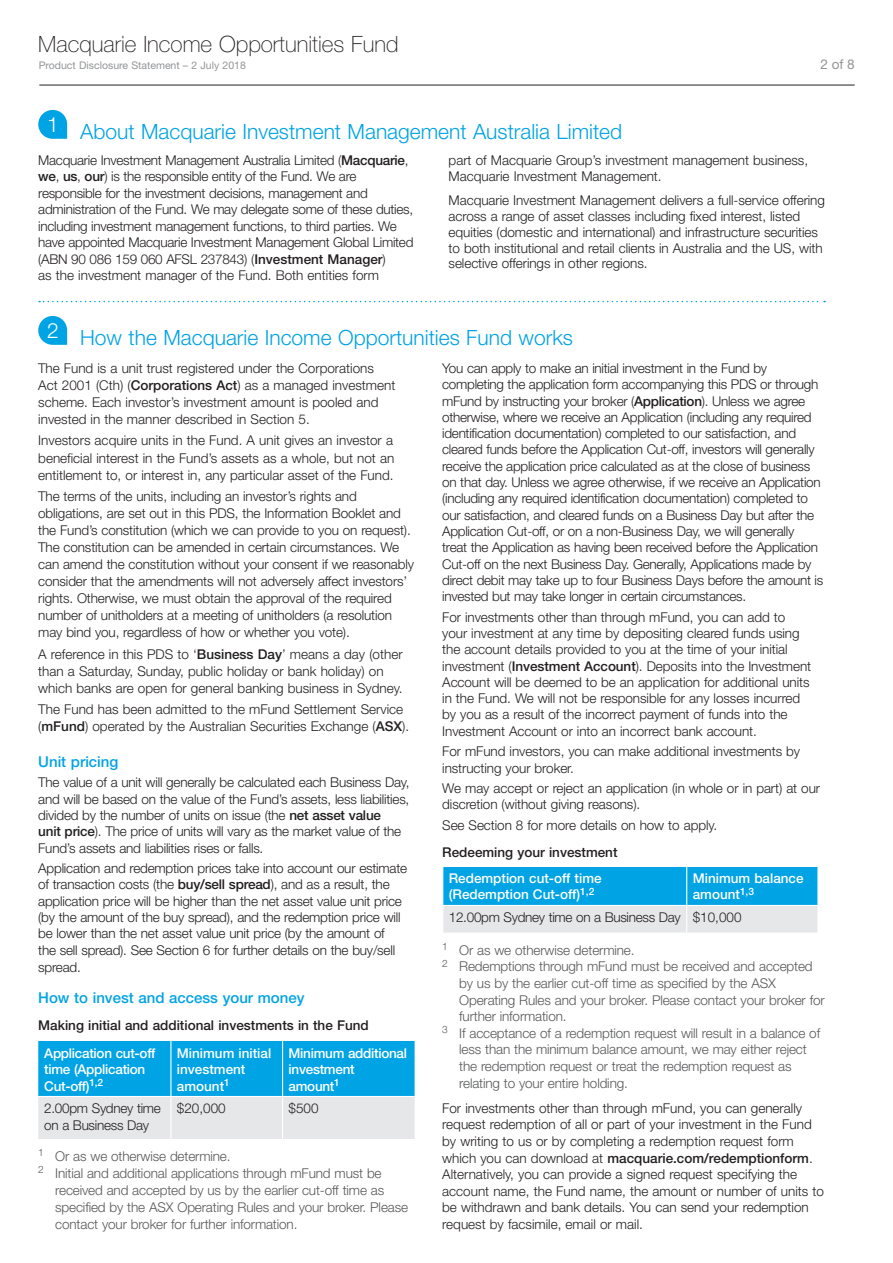
<style>
.page{position:relative;width:893px;height:1263px;background:#fff}
.page>*{position:absolute;margin:0;border:0;box-sizing:border-box;transform-origin:0 0}
.t1{font:100 22.5px "Helvetica Neue";color:#231f20}
.t2{font:300 21px "Helvetica Neue";color:#00a3e4}
.t3{font:500 15px "Helvetica Neue";color:#00a3e4}
.t4{font:300 13.5px/16.4px "Helvetica Neue";letter-spacing:-.01em;color:#231f20}
.t5{font:300 13.5px "Helvetica Neue";letter-spacing:-.01em;color:#57585a}
.t6{font:500 13.5px/16.5px "Helvetica Neue";color:#fff}
.t7{font:500 13.5px/16.5px "Helvetica Neue";letter-spacing:-.02em;color:#fff}
.t8{font:500 13.5px "Helvetica Neue";color:#231f20}
.t9{font:13.5px "Helvetica Neue";color:#939598}
.t10{font:10.5px "Helvetica Neue";color:#939598}
.s1{font-weight:500}
</style>
<div class="page">
<hr style="left:39px;top:85px;width:816px;height:1px;background:#231f20">
<svg style="left:39px;top:301px;width:786px;height:1px"></svg>
<svg style="left:38px;top:316px;width:29px;height:29px"></svg>
<svg style="left:38px;top:110px;width:29px;height:29px"></svg>
<svg style="left:38px;top:1041px;width:377px;height:98px;background:#64c0e6"></svg>
<hr style="left:38px;top:1096px;width:133px;height:1px;background:#fff">
<hr style="left:171px;top:1096px;width:112px;height:1px;background:#fff">
<hr style="left:283px;top:1096px;width:132px;height:1px;background:#fff">
<hr style="left:170px;top:1041px;width:1px;height:55px;background:#fff">
<hr style="left:282px;top:1041px;width:1px;height:55px;background:#fff">
<hr style="left:170px;top:1097px;width:1px;height:42px;background:#fff">
<hr style="left:282px;top:1097px;width:1px;height:42px;background:#fff">
<svg style="left:442px;top:866px;width:376px;height:66px;background:#64c1e6"></svg>
<hr style="left:817px;top:906px;width:2px;height:26px;background:#fff">
<h1 class="t1" style="left:38px;top:31px;width:362px">Macquarie Income Opportunities Fund</h1>
<p class="t10" style="left:39px;top:59px;width:209px">Product Disclosure Statement – 2 July 2018</p>
<p class="t9" style="left:820px;top:56px;width:36px">2 of 8</p>
<h2 class="t2" style="left:47px;top:118px;width:576px"><sup>1</sup> About Macquarie Investment Management Australia Limited</h2>
<p class="t4" style="left:38px;top:151px;width:377px">Macquarie Investment Management Australia Limited (<span class="s1">Macquarie</span>, <span class="s1">we</span>, <span class="s1">us</span>, <span class="s1">our</span>) is the responsible entity of the Fund. We are responsible for the investment decisions, management and administration of the Fund. We may delegate some of these duties, including investment management functions, to third parties. We have appointed Macquarie Investment Management Global Limited (ABN 90 086 159 060 AFSL 237843) (<span class="s1">Investment Manager</span>)<br>as the investment manager of the Fund. Both entities form</p>
<p class="t4" style="left:449px;top:151px;width:361px">part of Macquarie Group’s investment management business,<br>Macquarie Investment Management.</p>
<p class="t4" style="left:449px;top:192px;width:378px;line-height:15.8px">Macquarie Investment Management delivers a full-service offering across a range of asset classes including fixed interest, listed equities (domestic and international) and infrastructure securities to both institutional and retail clients in Australia and the US, with selective offerings in other regions.</p>
<h2 class="t2" style="left:47px;top:324px;width:527px"><sup>2</sup> How the Macquarie Income Opportunities Fund works</h2>
<p class="t4" style="left:38px;top:359px;width:359px;line-height:17.1px">The Fund is a unit trust registered under the Corporations Act 2001 (Cth) (<span class="s1">Corporations Act</span>) as a managed investment scheme. Each investor’s investment amount is pooled and invested in the manner described in Section 5.</p>
<p class="t4" style="left:38px;top:432px;width:357px;line-height:17.1px;text-align:justify">Investors acquire units in the Fund. A unit gives an investor a beneficial interest in the Fund’s assets as a whole, but not an entitlement to, or interest in, any particular asset of the Fund.</p>
<p class="t4" style="left:38px;top:487px;width:377px;line-height:17.1px">The terms of the units, including an investor’s rights and obligations, are set out in this PDS, the Information Booklet and the Fund’s constitution (which we can provide to you on request).<br>The constitution can be amended in certain circumstances. We can amend the constitution without your consent if we reasonably consider that the amendments will not adversely affect investors’ rights. Otherwise, we must obtain the approval of the required number of unitholders at a meeting of unitholders (a resolution may bind you, regardless of how or whether you vote).</p>
<p class="t4" style="left:38px;top:645px;width:366px;line-height:17.1px">A reference in this PDS to ‘<span class="s1">Business Day</span>’ means a day (other than a Saturday, Sunday, public holiday or bank holiday) on which banks are open for general banking business in Sydney.</p>
<p class="t4" style="left:38px;top:700px;width:372px;line-height:17.1px">The Fund has been admitted to the mFund Settlement Service (<span class="s1">mFund</span>) operated by the Australian Securities Exchange (<span class="s1">ASX</span>).</p>
<p class="t3" style="left:38px;top:752px;width:82px">Unit pricing</p>
<p class="t4" style="left:38px;top:774px;width:373px">The value of a unit will generally be calculated each Business Day, and will be based on the value of the Fund’s assets, less liabilities, divided by the number of units on issue (the <span class="s1">net asset value<br>unit price</span>). The price of units will vary as the market value of the Fund’s assets and liabilities rises or falls.</p>
<p class="t4" style="left:38px;top:860px;width:370px">Application and redemption prices take into account our estimate of transaction costs (the <span class="s1">buy/sell spread</span>), and as a result, the application price will be higher than the net asset value unit price (by the amount of the buy spread), and the redemption price will be lower than the net asset value unit price (by the amount of<br>the sell spread). See Section 6 for further details on the buy/sell spread.</p>
<p class="t3" style="left:38px;top:989px;width:268px">How to invest and access your money</p>
<p class="t8" style="left:38px;top:1017px;width:332px">Making initial and additional investments in the Fund</p>
<p class="t7" style="left:44px;top:1044px;width:113px">Application cut-off time (Application<br>Cut-off)<sup>1,2</sup></p>
<p class="t6" style="left:177px;top:1044px;width:96px">Minimum initial investment amount<sup>1</sup></p>
<p class="t7" style="left:289px;top:1044px;width:120px">Minimum additional investment amount<sup>1</sup></p>
<p class="t4" style="left:44px;top:1100px;width:118px">2.00pm Sydney time on a Business Day</p>
<p class="t4" style="left:177px;top:1100px;width:50px">$20,000</p>
<p class="t4" style="left:289px;top:1100px;width:32px">$500</p>
<p class="t5" style="left:38px;top:1148px;width:194px"><sup>1</sup> Or as we otherwise determine.</p>
<p class="t5" style="left:38px;top:1165px;width:345px"><sup>2</sup> Initial and additional applications through mFund must be</p>
<p class="t5" style="left:55px;top:1182px;width:330px">received and accepted by us by the earlier cut-off time as</p>
<p class="t5" style="left:55px;top:1199px;width:354px">specified by the ASX Operating Rules and your broker. Please</p>
<p class="t5" style="left:55px;top:1216px;width:244px">contact your broker for further information.</p>
<p class="t4" style="left:442px;top:360px;width:383px">You can apply to make an initial investment in the Fund by completing the application form accompanying this PDS or through mFund by instructing your broker (<span class="s1">Application</span>). Unless we agree otherwise, where we receive an Application (including any required identification documentation) completed to our satisfaction, and cleared funds before the Application Cut-off, investors will generally receive the application price calculated as at the close of business on that day. Unless we agree otherwise, if we receive an Application (including any required identification documentation) completed to our satisfaction, and cleared funds on a Business Day but after the Application Cut-off, or on a non-Business Day, we will generally<br>treat the Application as having been received before the Application Cut-off on the next Business Day. Generally, Applications made by direct debit may take up to four Business Days before the amount is invested but may take longer in certain circumstances.</p>
<p class="t4" style="left:442px;top:608px;width:370px">For investments other than through mFund, you can add to your investment at any time by depositing cleared funds using the account details provided to you at the time of your initial investment (<span class="s1">Investment Account</span>). Deposits into the Investment Account will be deemed to be an application for additional units in the Fund. We will not be responsible for any losses incurred by you as a result of the incorrect payment of funds into the Investment Account or into an incorrect bank account.</p>
<p class="t4" style="left:442px;top:743px;width:359px">For mFund investors, you can make additional investments by instructing your broker.</p>
<p class="t4" style="left:442px;top:780px;width:379px">We may accept or reject an application (in whole or in part) at our discretion (without giving reasons).</p>
<p class="t4" style="left:442px;top:817px;width:276px">See Section 8 for more details on how to apply.</p>
<p class="t8" style="left:442px;top:844px;width:177px">Redeeming your investment</p>
<p class="t6" style="left:449px;top:870px;width:154px">Redemption cut-off time (Redemption Cut-off)<sup>1,2</sup></p>
<p class="t6" style="left:693px;top:870px;width:112px">Minimum balance amount<sup>1,3</sup></p>
<p class="t4" style="left:449px;top:909px;width:294px">12.00pm Sydney time on a Business Day $10,000</p>
<p class="t5" style="left:442px;top:942px;width:194px"><sup>1</sup> Or as we otherwise determine.</p>
<p class="t5" style="left:442px;top:958px;width:372px"><sup>2</sup> Redemptions through mFund must be received and accepted</p>
<p class="t5" style="left:459px;top:975px;width:318px">by us by the earlier cut-off time as specified by the ASX</p>
<p class="t5" style="left:459px;top:991px;width:367px">Operating Rules and your broker. Please contact your broker for</p>
<p class="t5" style="left:459px;top:1008px;width:109px">further information.</p>
<p class="t5" style="left:442px;top:1025px;width:379px"><sup>3</sup> If acceptance of a redemption request will result in a balance of</p>
<p class="t5" style="left:459px;top:1041px;width:349px">less than the minimum balance amount, we may either reject</p>
<p class="t5" style="left:459px;top:1058px;width:334px">the redemption request or treat the redemption request as</p>
<p class="t5" style="left:459px;top:1074px;width:170px">relating to your entire holding.</p>
<p class="t4" style="left:442px;top:1099px;width:383px">For investments other than through mFund, you can generally request redemption of all or part of your investment in the Fund by writing to us or by completing a redemption request form which you can download at <span class="s1">macquarie.com/redemptionform</span>.<br>Alternatively, you can provide a signed request specifying the account name, the Fund name, the amount or number of units to be withdrawn and bank details. You can send your redemption request by facsimile, email or mail.</p>
</div>
